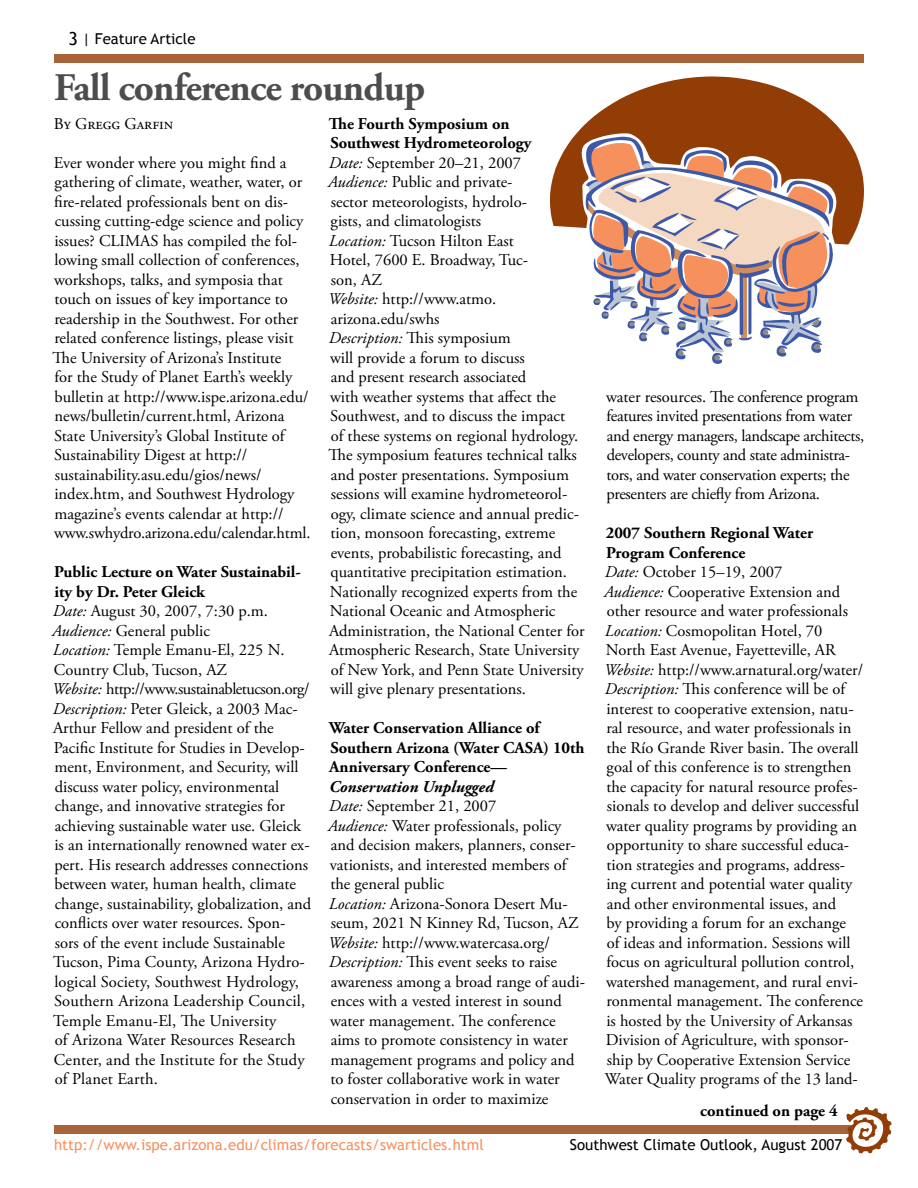
<style>
.page{position:relative;width:918px;height:1188px;background:#fff}
.page>*{position:absolute;margin:0;border:0;box-sizing:border-box;transform-origin:0 0}
.t1{font:700 39px "Adobe Garamond Pro";letter-spacing:-.02em;color:#4c4d4f}
.t2{font:16.5px/19.5px "Adobe Garamond Pro";color:#000}
.t3{font:16.5px/19.5px "Adobe Garamond Pro";letter-spacing:-.025em;color:#000}
.t4{font:700 16.5px/19.5px "Adobe Garamond Pro";color:#000}
.t5{font:15px "Trebuchet MS";color:#f6905d}
.t6{font:15px "Trebuchet MS";color:#000}
.s1{font-weight:700}
.s2{font-style:italic}
.s3{font-weight:700;font-style:italic}
</style>
<div class="page">
<div style="left:55px;top:1126px;width:808px;height:7px;background:#a86338"></div>
<div style="left:54px;top:1125px;width:810px;height:9px;border:2px solid #a86338"></div>
<svg style="left:846px;top:1107px;width:46px;height:46px"></svg>
<div style="left:55px;top:55px;width:808px;height:7px;background:#a86338"></div>
<div style="left:54px;top:54px;width:810px;height:9px;border:2px solid #a86338"></div>
<svg style="left:550px;top:76px;width:314px;height:169px;fill:#923c06"></svg>
<svg style="left:582px;top:133px;width:254px;height:232px"></svg>
<svg style="left:586px;top:137px;width:247px;height:227px"></svg>
<p class="t6" style="left:82px;top:30px;width:115px">| Feature Article</p>
<h1 class="t1" style="left:54px;top:65px;width:373px">Fall conference roundup</h1>
<p class="t2" style="left:54px;top:115px;width:121px">By Gregg Garfin</p>
<p class="t2" style="left:52px;top:154px;width:260px">Ever wonder where you might find a gathering of climate, weather, water, or fire-related professionals bent on dis&shy;cussing cutting-edge science and policy issues? CLIMAS has compiled the fol&shy;lowing small collection of conferences, workshops, talks, and symposia that touch on issues of key importance to readership in the Southwest. For other related conference listings, please visit The University of Arizona’s Institute<br>for the Study of Planet Earth’s weekly bulletin at http://www.ispe.arizona.edu/ news/bulletin/current.html, Arizona State University’s Global Institute of Sustainability Digest at http:// sustainability.asu.edu/gios/news/ index.htm, and Southwest Hydrology magazine’s events calendar at http:// www.swhydro.arizona.edu/calendar.html.</p>
<p class="t2" style="left:52px;top:563px;width:261px"><span class="s1">Public Lecture on Water Sustainabil&shy;ity by Dr. Peter Gleick<br></span><span class="s2">Date:</span> August 30, 2007, 7:30 p.m.<br><span class="s2">Audience:</span> General public<br><span class="s2">Location:</span> Temple Emanu-El, 225 N.<br>Country Club, Tucson, AZ<br><span class="s2">Website:</span> http://www.sustainabletucson.org/ <span class="s2">Description:</span> Peter Gleick, a 2003 Mac-Arthur Fellow and president of the Pacific Institute for Studies in Develop&shy;ment, Environment, and Security, will discuss water policy, environmental change, and innovative strategies for achieving sustainable water use. Gleick is an internationally renowned water ex&shy;pert. His research addresses connections between water, human health, climate change, sustainability, globalization, and conflicts over water resources. Spon-<br>sors of the event include Sustainable Tucson, Pima County, Arizona Hydro&shy;logical Society, Southwest Hydrology, Southern Arizona Leadership Council, Temple Emanu-El, The University<br>of Arizona Water Resources Research Center, and the Institute for the Study of Planet Earth.</p>
<p class="t2" style="left:328px;top:115px;width:258px"><span class="s1">The Fourth Symposium on<br>Southwest Hydrometeorology<br></span><span class="s2">Date:</span> September 20–21, 2007<br><span class="s2">Audience:</span> Public and private-<br>sector meteorologists, hydrolo-<br>gists, and climatologists<br><span class="s2">Location:</span> Tucson Hilton East<br>Hotel, 7600 E. Broadway, Tuc-<br>son, AZ<br><span class="s2">Website:</span> http://www.atmo. arizona.edu/swhs<br><span class="s2">Description:</span> This symposium<br>will provide a forum to discuss<br>and present research associated<br>with weather systems that affect the Southwest, and to discuss the impact<br>of these systems on regional hydrology.<br>The symposium features technical talks and poster presentations. Symposium sessions will examine hydrometeorol&shy;ogy, climate science and annual predic&shy;tion, monsoon forecasting, extreme events, probabilistic forecasting, and quantitative precipitation estimation.<br>Nationally recognized experts from the National Oceanic and Atmospheric Administration, the National Center for Atmospheric Research, State University of New York, and Penn State University will give plenary presentations.</p>
<p class="t4" style="left:329px;top:719px;width:257px">Water Conservation Alliance of<br>Southern Arizona (Water CASA) 10th<br>Anniversary Conference—</p>
<p class="t2" style="left:328px;top:778px;width:258px"><span class="s3">Conservation Unplugged<br></span><span class="s2">Date:</span> September 21, 2007<br><span class="s2">Audience:</span> Water professionals, policy and decision makers, planners, conser&shy;vationists, and interested members of the general public<br><span class="s2">Location:</span> Arizona-Sonora Desert Mu&shy;seum, 2021 N Kinney Rd, Tucson, AZ <span class="s2">Website:</span> http://www.watercasa.org/ <span class="s2">Description:</span> This event seeks to raise awareness among a broad range of audi&shy;ences with a vested interest in sound water management. The conference aims to promote consistency in water management programs and policy and to foster collaborative work in water conservation in order to maximize</p>
<p class="t3" style="left:606px;top:388px;width:260px">water resources. The conference program features invited presentations from water and energy managers, landscape architects, developers, county and state administra&shy;tors, and water conservation experts; the presenters are chiefly from Arizona.</p>
<p class="t2" style="left:604px;top:524px;width:261px"><span class="s1">2007 Southern Regional Water Program Conference<br></span><span class="s2">Date:</span> October 15–19, 2007<br><span class="s2">Audience:</span> Cooperative Extension and other resource and water professionals <span class="s2">Location:</span> Cosmopolitan Hotel, 70<br>North East Avenue, Fayetteville, AR <span class="s2">Website:</span> http://www.arnatural.org/water/ <span class="s2">Description:</span> This conference will be of interest to cooperative extension, natu&shy;ral resource, and water professionals in the Río Grande River basin. The overall goal of this conference is to strengthen the capacity for natural resource profes&shy;sionals to develop and deliver successful water quality programs by providing an opportunity to share successful educa&shy;tion strategies and programs, address&shy;ing current and potential water quality and other environmental issues, and<br>by providing a forum for an exchange<br>of ideas and information. Sessions will focus on agricultural pollution control, watershed management, and rural envi&shy;ronmental management. The conference is hosted by the University of Arkansas Division of Agriculture, with sponsor&shy;ship by Cooperative Extension Service Water Quality programs of the 13 land-</p>
<p class="t4" style="left:700px;top:1101px;width:139px">continued on page 4</p>
<p class="t5" style="left:54px;top:1135px;width:431px">http://www.ispe.arizona.edu/climas/forecasts/swarticles.html</p>
<p class="t6" style="left:570px;top:1135px;width:274px">Southwest Climate Outlook, August 2007</p>
</div>
